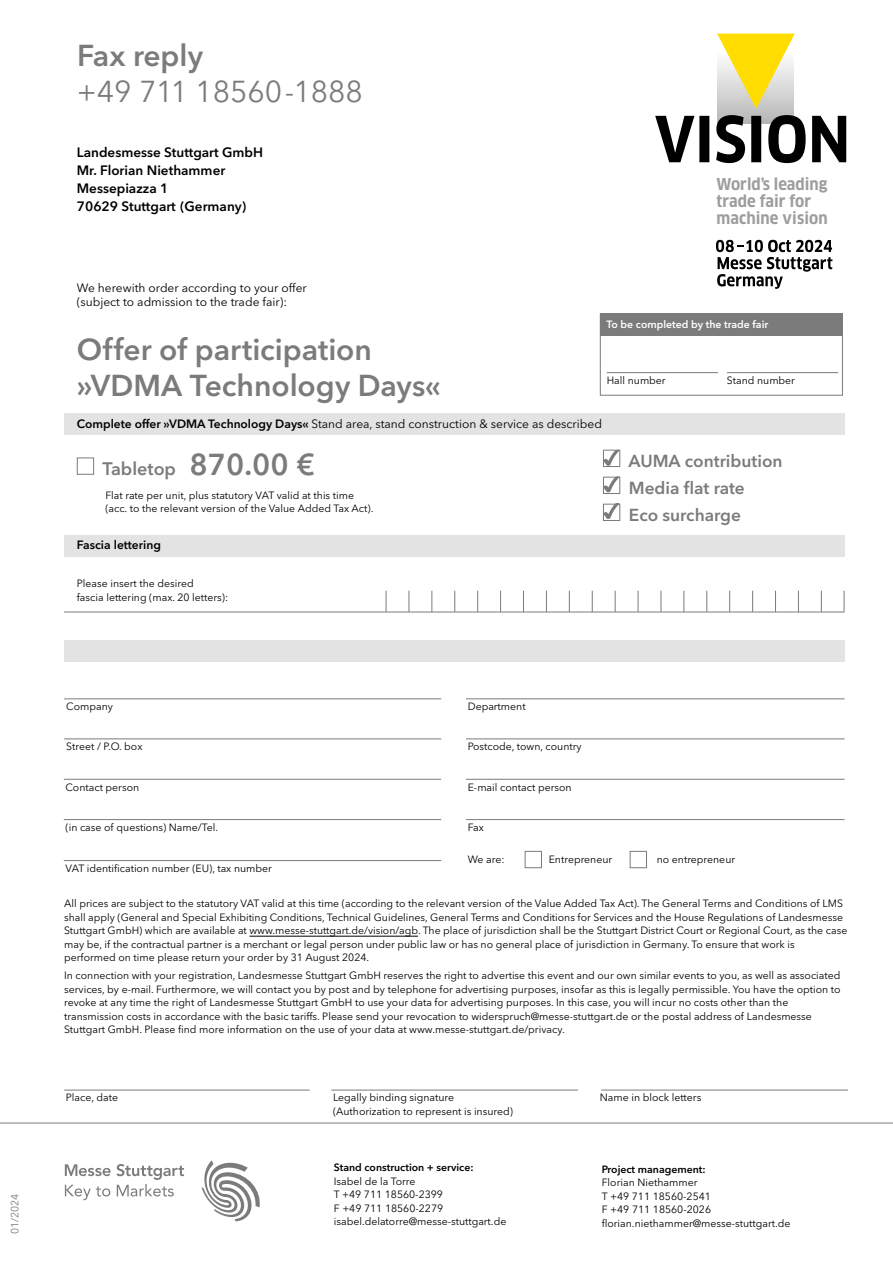
<style>
.page{position:relative;width:893px;height:1263px;background:#fff}
.page>*{position:absolute;margin:0;border:0;box-sizing:border-box;transform-origin:0 0}
.t1{font:600 30px/36px "Avenir Next LT Pro";color:#7c7b7b}
.t2{font:30px "Avenir Next LT Pro";color:#7c7b7b}
.t3{font:600 18px "Avenir Next LT Pro";color:#7c7b7b}
.t4{font:600 17.25px/27px "Avenir Next LT Pro";color:#7c7b7b}
.t5{font:700 16.05px/17.1px "Clan OT Narr";letter-spacing:.005em;color:#9d9d9c}
.t6{font:600 13.5px/18px "Avenir Next LT Pro";color:#000}
.t7{font:12px/14.2px "Avenir Next LT Pro";color:#000}
.t8{font:600 12px "Avenir Next LT Pro";color:#000}
.t9{font:10.5px/13.5px "Avenir Next LT Pro";color:#000}
.t10{font:600 10.5px "Avenir Next LT Pro";color:#000}
.t11{font:600 10.5px "Avenir Next LT Pro";color:#fff}
.t12{font:10.5px "Avenir Next LT Pro";letter-spacing:-.005em;color:#7c7b7b}
.s1{font-weight:600}
.s2{font-size:30px}
</style>
<div class="page">
<div style="left:64px;top:413px;width:780px;height:22px;background:#e3e3e3"></div>
<div style="left:77px;top:457px;width:17px;height:18px;border:1px solid #7c7b7b"></div>
<div style="left:600px;top:313px;width:243px;height:83px;background:#fff;border:1px solid #7c7b7b"></div>
<div style="left:601px;top:313px;width:242px;height:23px;background:#7c7b7b"></div>
<hr style="left:607px;top:372px;width:111px;height:1px;background:#7c7b7b">
<hr style="left:727px;top:372px;width:111px;height:1px;background:#7c7b7b">
<hr style="left:0;top:1123px;width:893px;height:1px;background:#7c7b7b">
<div style="left:717px;top:49px;width:76px;height:74px;background:#c1c0c0"></div>
<svg style="left:717px;top:34px;width:78px;height:75px"></svg>
<svg style="left:655px;top:115px;width:191px;height:48px"></svg>
<svg style="left:716px;top:240px;width:116px;height:49px"></svg>
<svg style="left:386px;top:591px;width:1px;height:21px"></svg>
<svg style="left:409px;top:591px;width:1px;height:21px"></svg>
<svg style="left:431px;top:591px;width:1px;height:21px"></svg>
<svg style="left:454px;top:591px;width:1px;height:21px"></svg>
<svg style="left:477px;top:591px;width:1px;height:21px"></svg>
<svg style="left:500px;top:591px;width:1px;height:21px"></svg>
<svg style="left:523px;top:591px;width:1px;height:21px"></svg>
<svg style="left:546px;top:591px;width:1px;height:21px"></svg>
<svg style="left:569px;top:591px;width:1px;height:21px"></svg>
<svg style="left:592px;top:591px;width:1px;height:21px"></svg>
<svg style="left:615px;top:591px;width:1px;height:21px"></svg>
<svg style="left:638px;top:591px;width:1px;height:21px"></svg>
<svg style="left:661px;top:591px;width:1px;height:21px"></svg>
<svg style="left:683px;top:591px;width:1px;height:21px"></svg>
<svg style="left:706px;top:591px;width:1px;height:21px"></svg>
<svg style="left:729px;top:591px;width:1px;height:21px"></svg>
<svg style="left:752px;top:591px;width:1px;height:21px"></svg>
<svg style="left:775px;top:591px;width:1px;height:21px"></svg>
<svg style="left:798px;top:591px;width:1px;height:21px"></svg>
<svg style="left:821px;top:591px;width:1px;height:21px"></svg>
<hr style="left:64px;top:612px;width:780px;height:1px;background:#7c7b7b">
<svg style="left:844px;top:591px;width:1px;height:21px"></svg>
<div style="left:64px;top:535px;width:780px;height:22px;background:#e3e3e3"></div>
<div style="left:64px;top:640px;width:780px;height:22px;background:#e3e3e3"></div>
<div style="left:603px;top:450px;width:17px;height:17px;border:1px solid #7c7b7b"></div>
<div style="left:603px;top:477px;width:17px;height:17px;border:1px solid #7c7b7b"></div>
<div style="left:603px;top:504px;width:17px;height:17px;border:1px solid #7c7b7b"></div>
<svg style="left:603px;top:450px;width:16px;height:16px"></svg>
<hr style="left:249px;top:936px;width:169px;height:1px;background:#000">
<hr style="left:64px;top:1090px;width:246px;height:1px;background:#7c7b7b">
<hr style="left:331px;top:1090px;width:247px;height:1px;background:#7c7b7b">
<hr style="left:601px;top:1090px;width:247px;height:1px;background:#7c7b7b">
<hr style="left:466px;top:698px;width:378px;height:1px;background:#7c7b7b">
<hr style="left:64px;top:698px;width:377px;height:1px;background:#7c7b7b">
<div style="left:525px;top:851px;width:17px;height:17px;border:1px solid #7c7b7b"></div>
<div style="left:630px;top:851px;width:17px;height:17px;border:1px solid #7c7b7b"></div>
<hr style="left:64px;top:860px;width:377px;height:1px;background:#7c7b7b">
<hr style="left:466px;top:738px;width:378px;height:1px;background:#7c7b7b">
<hr style="left:466px;top:779px;width:378px;height:1px;background:#7c7b7b">
<hr style="left:466px;top:819px;width:378px;height:1px;background:#7c7b7b">
<hr style="left:64px;top:819px;width:377px;height:1px;background:#7c7b7b">
<hr style="left:64px;top:779px;width:377px;height:1px;background:#7c7b7b">
<hr style="left:64px;top:738px;width:377px;height:1px;background:#7c7b7b">
<svg style="left:603px;top:476px;width:16px;height:16px"></svg>
<svg style="left:603px;top:503px;width:16px;height:16px"></svg>
<svg style="left:202px;top:1160px;width:58px;height:61px"></svg>
<svg style="left:65px;top:1164px;width:119px;height:36px"></svg>
<p class="t12" style="left:9px;top:1233px;width:42px;rotate:-90deg">01/2024</p>
<h1 class="t1" style="left:77px;top:38px;width:127px">Fax reply</h1>
<h1 class="t2" style="left:77px;top:74px;width:288px">+49 711 18560-1888</h1>
<p class="t6" style="left:77px;top:143px;width:188px">Landesmesse Stuttgart GmbH<br>Mr. Florian Niethammer<br>Messepiazza 1<br>70629 Stuttgart (Germany)</p>
<p class="t7" style="left:77px;top:280px;width:231px">We herewith order according to your offer (subject to admission to the trade fair):</p>
<h3 class="t5" style="left:716px;top:176px;width:113px">World’s leading trade fair for machine vision</h3>
<p class="t11" style="left:607px;top:318px;width:163px">To be completed by the trade fair</p>
<h1 class="t1" style="left:77px;top:332px;width:365px">Offer of participation »VDMA Technology Days«</h1>
<p class="t7" style="left:77px;top:416px;width:527px"><span class="s1">Complete offer »VDMA Technology Days«</span> Stand area, stand construction &amp; service as described</p>
<p class="t9" style="left:607px;top:373px;width:61px">Hall number</p>
<p class="t9" style="left:727px;top:373px;width:70px">Stand number</p>
<h2 class="t3" style="left:103px;top:457px;width:214px">Tabletop <span class="s2">870.00 €</span></h2>
<p class="t9" style="left:105px;top:488px;width:269px">Flat rate per unit, plus statutory VAT valid at this time (acc. to the relevant version of the Value Added Tax Act).</p>
<p class="t8" style="left:77px;top:537px;width:86px">Fascia lettering</p>
<p class="t9" style="left:77px;top:577px;width:153px">Please insert the desired<br>fascia lettering (max. 20 letters):</p>
<p class="t9" style="left:66px;top:700px;width:48px">Company</p>
<p class="t9" style="left:66px;top:740px;width:78px">Street / P.O. box</p>
<p class="t9" style="left:66px;top:780px;width:75px">Contact person</p>
<p class="t9" style="left:468px;top:700px;width:59px">Department</p>
<p class="t9" style="left:468px;top:740px;width:115px">Postcode, town, country</p>
<p class="t9" style="left:468px;top:780px;width:105px">E-mail contact person</p>
<p class="t9" style="left:66px;top:820px;width:154px">(in case of questions) Name/Tel.</p>
<p class="t9" style="left:468px;top:820px;width:18px">Fax</p>
<h3 class="t4" style="left:628px;top:447px;width:156px">AUMA contribution<br>Media flat rate<br>Eco surcharge</h3>
<p class="t9" style="left:66px;top:861px;width:208px">VAT identification number (EU), tax number</p>
<p class="t9" style="left:468px;top:852px;width:38px">We are:</p>
<p class="t9" style="left:549px;top:852px;width:65px">Entrepreneur</p>
<p class="t9" style="left:657px;top:852px;width:80px">no entrepreneur</p>
<p class="t9" style="left:64px;top:897px;width:785px">All prices are subject to the statutory VAT valid at this time (according to the relevant version of the Value Added Tax Act). The General Terms and Conditions of LMS shall apply (General and Special Exhibiting Conditions, Technical Guidelines, General Terms and Conditions for Services and the House Regulations of Landesmesse Stuttgart GmbH) which are available at www.messe-stuttgart.de/vision/agb. The place of jurisdiction shall be the Stuttgart District Court or Regional Court, as the case may be, if the contractual partner is a merchant or legal person under public law or has no general place of jurisdiction in Germany. To ensure that work is performed on time please return your order by 31 August 2024.</p>
<p class="t9" style="left:64px;top:969px;width:778px">In connection with your registration, Landesmesse Stuttgart GmbH reserves the right to advertise this event and our own similar events to you, as well as associated services, by e-mail. Furthermore, we will contact you by post and by telephone for advertising purposes, insofar as this is legally permissible. You have the option to revoke at any time the right of Landesmesse Stuttgart GmbH to use your data for advertising purposes. In this case, you will incur no costs other than the transmission costs in accordance with the basic tariffs. Please send your revocation to widerspruch@messe-stuttgart.de or the postal address of Landesmesse Stuttgart GmbH. Please find more information on the use of your data at www.messe-stuttgart.de/privacy.</p>
<p class="t9" style="left:66px;top:1091px;width:54px">Place, date</p>
<p class="t9" style="left:333px;top:1091px;width:181px">Legally binding signature (Authorization to represent is insured)</p>
<p class="t9" style="left:600px;top:1091px;width:103px">Name in block letters</p>
<p class="t10" style="left:334px;top:1161px;width:141px">Stand construction + service:</p>
<p class="t9" style="left:334px;top:1174px;width:174px">Isabel de la Torre<br>T +49 711 18560-2399<br>F +49 711 18560-2279 isabel.delatorre@messe-stuttgart.de</p>
<p class="t10" style="left:602px;top:1162px;width:105px">Project management:</p>
<p class="t9" style="left:602px;top:1175px;width:190px">Florian Niethammer<br>T +49 711 18560-2541<br>F +49 711 18560-2026 florian.niethammer@messe-stuttgart.de</p>
</div>
